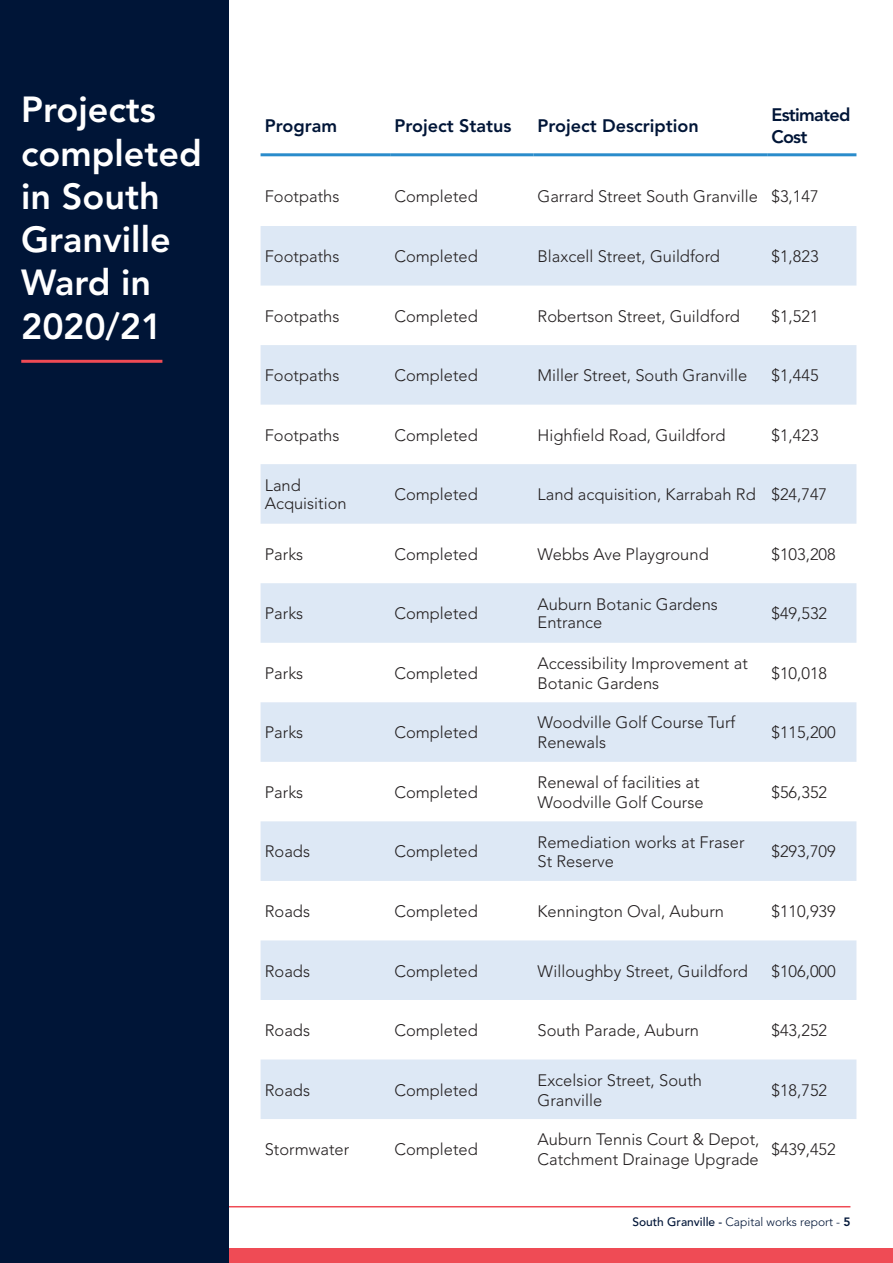
<style>
.page{position:relative;width:893px;height:1263px;background:#fff}
.page>*{position:absolute;margin:0;border:0;box-sizing:border-box;transform-origin:0 0}
.headers{font:800 36px/43.2px "Avenir LT Pro";color:#fff}
.Body{font:800 18px "Avenir LT Pro";color:#001537}
.Body-2{font:800 18px/21.6px "Avenir LT Pro";letter-spacing:-.04em;color:#001537}
.Body-3{font:300 16.5px/19.8px "Avenir LT Pro";color:#231f20}
.t1{font:300 12px "Avenir LT Pro";color:#001537}
.s1{font-weight:500}
.s2{font-weight:800}
</style>
<div class="page">
<hr style="left:43px;top:1206px;width:807px;height:1px;background:#ef4b55">
<div style="left:0;top:1248px;width:893px;height:15px;background:#ef4b55"></div>
<div style="left:0;top:0;width:228px;height:1263px;background:#001537"></div>
<svg style="left:261px;top:226px;width:595px;height:893px;fill:#dde8f5"></svg>
<hr style="left:261px;top:153px;width:129px;height:3px;background:#2a8ccb">
<hr style="left:390px;top:153px;width:143px;height:3px;background:#2a8ccb">
<hr style="left:533px;top:153px;width:234px;height:3px;background:#2a8ccb">
<hr style="left:767px;top:153px;width:89px;height:3px;background:#2a8ccb">
<hr style="left:21px;top:360px;width:141px;height:3px;background:#ef4b55">
<p class="headers" style="left:21px;top:89px;width:182px">Projects completed in South<br>Granville<br>Ward in<br>2020/21</p>
<p class="Body" style="left:265px;top:115px;width:74px">Program</p>
<p class="Body" style="left:394px;top:115px;width:118px">Project Status</p>
<p class="Body" style="left:538px;top:115px;width:163px">Project Description</p>
<p class="Body-2" style="left:771px;top:104px;width:80px">Estimated<br>Cost</p>
<p class="Body-3" style="left:265px;top:187px;width:76px">Footpaths</p>
<p class="Body-3" style="left:394px;top:187px;width:85px">Completed</p>
<p class="Body-3" style="left:538px;top:187px;width:222px">Garrard Street South Granville</p>
<p class="Body-3" style="left:771px;top:187px;width:49px">$3,147</p>
<p class="Body-3" style="left:265px;top:246px;width:76px">Footpaths</p>
<p class="Body-3" style="left:394px;top:246px;width:85px">Completed</p>
<p class="Body-3" style="left:538px;top:246px;width:184px">Blaxcell Street, Guildford</p>
<p class="Body-3" style="left:771px;top:246px;width:49px">$1,823</p>
<p class="Body-3" style="left:265px;top:306px;width:76px">Footpaths</p>
<p class="Body-3" style="left:394px;top:306px;width:85px">Completed</p>
<p class="Body-3" style="left:538px;top:306px;width:204px">Robertson Street, Guildford</p>
<p class="Body-3" style="left:771px;top:306px;width:49px">$1,521</p>
<p class="Body-3" style="left:265px;top:366px;width:76px">Footpaths</p>
<p class="Body-3" style="left:394px;top:366px;width:85px">Completed</p>
<p class="Body-3" style="left:538px;top:366px;width:211px">Miller Street, South Granville</p>
<p class="Body-3" style="left:771px;top:366px;width:49px">$1,445</p>
<p class="Body-3" style="left:265px;top:425px;width:76px">Footpaths</p>
<p class="Body-3" style="left:394px;top:425px;width:85px">Completed</p>
<p class="Body-3" style="left:538px;top:425px;width:189px">Highfield Road, Guildford</p>
<p class="Body-3" style="left:771px;top:425px;width:49px">$1,423</p>
<p class="Body-3" style="left:265px;top:476px;width:83px;line-height:18px">Land<br>Acquisition</p>
<p class="Body-3" style="left:394px;top:485px;width:85px">Completed</p>
<p class="Body-3" style="left:538px;top:485px;width:220px">Land acquisition, Karrabah Rd</p>
<p class="Body-3" style="left:771px;top:485px;width:57px">$24,747</p>
<p class="Body-3" style="left:265px;top:544px;width:40px">Parks</p>
<p class="Body-3" style="left:394px;top:544px;width:85px">Completed</p>
<p class="Body-3" style="left:538px;top:544px;width:173px">Webbs Ave Playground</p>
<p class="Body-3" style="left:771px;top:544px;width:66px">$103,208</p>
<p class="Body-3" style="left:265px;top:604px;width:40px">Parks</p>
<p class="Body-3" style="left:394px;top:604px;width:85px">Completed</p>
<p class="Body-3" style="left:538px;top:596px;width:182px;line-height:18px">Auburn Botanic Gardens<br>Entrance</p>
<p class="Body-3" style="left:771px;top:604px;width:57px">$49,532</p>
<p class="Body-3" style="left:265px;top:663px;width:40px">Parks</p>
<p class="Body-3" style="left:394px;top:663px;width:85px">Completed</p>
<p class="Body-3" style="left:538px;top:653px;width:212px">Accessibility Improvement at<br>Botanic Gardens</p>
<p class="Body-3" style="left:771px;top:663px;width:57px">$10,018</p>
<p class="Body-3" style="left:265px;top:723px;width:40px">Parks</p>
<p class="Body-3" style="left:394px;top:723px;width:85px">Completed</p>
<p class="Body-3" style="left:538px;top:713px;width:199px">Woodville Golf Course Turf<br>Renewals</p>
<p class="Body-3" style="left:771px;top:723px;width:66px">$115,200</p>
<p class="Body-3" style="left:265px;top:782px;width:40px">Parks</p>
<p class="Body-3" style="left:394px;top:782px;width:85px">Completed</p>
<p class="Body-3" style="left:538px;top:772px;width:168px">Renewal of facilities at<br>Woodville Golf Course</p>
<p class="Body-3" style="left:771px;top:782px;width:57px">$56,352</p>
<p class="Body-3" style="left:265px;top:842px;width:47px">Roads</p>
<p class="Body-3" style="left:394px;top:842px;width:85px">Completed</p>
<p class="Body-3" style="left:538px;top:832px;width:208px">Remediation works at Fraser<br>St Reserve</p>
<p class="Body-3" style="left:771px;top:842px;width:66px">$293,709</p>
<p class="Body-3" style="left:265px;top:901px;width:47px">Roads</p>
<p class="Body-3" style="left:394px;top:901px;width:85px">Completed</p>
<p class="Body-3" style="left:538px;top:901px;width:188px">Kennington Oval, Auburn</p>
<p class="Body-3" style="left:771px;top:901px;width:66px">$110,939</p>
<p class="Body-3" style="left:265px;top:961px;width:47px">Roads</p>
<p class="Body-3" style="left:394px;top:961px;width:85px">Completed</p>
<p class="Body-3" style="left:538px;top:961px;width:212px">Willoughby Street, Guildford</p>
<p class="Body-3" style="left:771px;top:961px;width:66px">$106,000</p>
<p class="Body-3" style="left:265px;top:1020px;width:47px">Roads</p>
<p class="Body-3" style="left:394px;top:1020px;width:85px">Completed</p>
<p class="Body-3" style="left:538px;top:1020px;width:163px">South Parade, Auburn</p>
<p class="Body-3" style="left:771px;top:1020px;width:57px">$43,252</p>
<p class="Body-3" style="left:265px;top:1080px;width:47px">Roads</p>
<p class="Body-3" style="left:394px;top:1080px;width:85px">Completed</p>
<p class="Body-3" style="left:538px;top:1070px;width:166px">Excelsior Street, South<br>Granville</p>
<p class="Body-3" style="left:771px;top:1080px;width:57px">$18,752</p>
<p class="Body-3" style="left:265px;top:1139px;width:86px">Stormwater</p>
<p class="Body-3" style="left:394px;top:1139px;width:85px">Completed</p>
<p class="Body-3" style="left:538px;top:1130px;width:223px">Auburn Tennis Court &amp; Depot,<br>Catchment Drainage Upgrade</p>
<p class="Body-3" style="left:771px;top:1139px;width:66px">$439,452</p>
<p class="t1" style="left:632px;top:1215px;width:220px"><span class="s1">South Granville -</span> Capital works report - <span class="s2">5</span></p>
</div>
